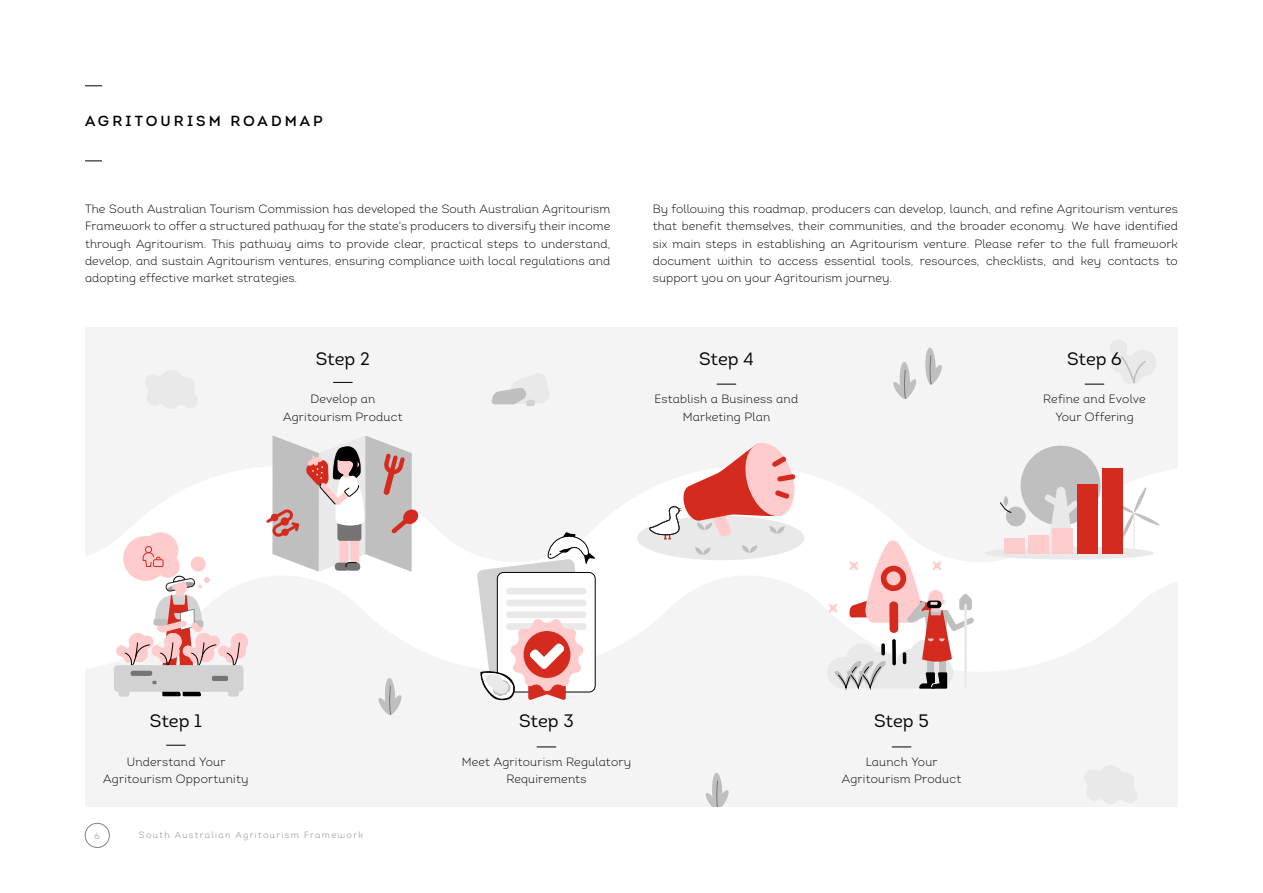
<style>
.page{position:relative;width:1263px;height:893px;background:#fff}
.page>*{position:absolute;margin:0;border:0;box-sizing:border-box;transform-origin:0 0}
.t1{font:18px "Adelaide Intro";color:#000}
.t2{font:600 14.7px "Adelaide Intro";letter-spacing:.21em;color:#000}
.t3{font:300 12px/17.2px "Adelaide Intro";letter-spacing:.015em;color:#000;text-align:center}
.t4{font:300 9px "Adelaide Intro";letter-spacing:.15em;color:#808285}
</style>
<div class="page">
<div style="left:85px;top:327px;width:1093px;height:480px;background:#f4f4f4"></div>
<svg style="left:385px;top:633px;width:92px;height:52px"></svg>
<svg style="left:322px;top:490px;width:327px;height:143px"></svg>
<svg style="left:477px;top:505px;width:232px;height:196px"></svg>
<svg style="left:709px;top:472px;width:203px;height:219px"></svg>
<svg style="left:85px;top:467px;width:237px;height:230px"></svg>
<svg style="left:974px;top:445px;width:204px;height:226px"></svg>
<svg style="left:116px;top:532px;width:132px;height:164px"></svg>
<div style="left:131px;top:671px;width:21px;height:5px;background:#777374;border-radius:2px"></div>
<svg style="left:266px;top:435px;width:152px;height:137px"></svg>
<div style="left:637px;top:516px;width:167px;height:44px;background:#e9e9e9;border-radius:50%"></div>
<svg style="left:695px;top:547px;width:16px;height:8px"></svg>
<svg style="left:742px;top:545px;width:15px;height:8px"></svg>
<svg style="left:649px;top:443px;width:149px;height:96px"></svg>
<div style="left:827px;top:657px;width:31px;height:31px;background:#e9e9e9;border-radius:50%"></div>
<svg style="left:828px;top:540px;width:146px;height:149px"></svg>
<svg style="left:477px;top:532px;width:118px;height:168px"></svg>
<div style="left:1006px;top:507px;width:20px;height:19px;background:#bfbfbf;border-radius:50%"></div>
<svg style="left:1000px;top:502px;width:12px;height:11px"></svg>
<div style="left:1003px;top:496px;width:5px;height:11px;background:#bfbfbf;border-radius:50%"></div>
<div style="left:985px;top:546px;width:169px;height:14px;background:#e9e9e9;border-radius:50%"></div>
<div style="left:1021px;top:446px;width:79px;height:79px;background:#bfbfbf;border-radius:50%"></div>
<svg style="left:1044px;top:487px;width:33px;height:66px"></svg>
<hr style="left:1133px;top:512px;width:1px;height:41px;background:#e9e9e9">
<svg style="left:1123px;top:487px;width:36px;height:52px"></svg>
<div style="left:1004px;top:539px;width:20px;height:15px;background:#ffccce"></div>
<div style="left:1028px;top:535px;width:20px;height:19px;background:#ffccce"></div>
<div style="left:1052px;top:528px;width:21px;height:26px;background:#ffccce"></div>
<div style="left:1077px;top:484px;width:21px;height:70px;background:#d52b1e"></div>
<div style="left:1102px;top:468px;width:21px;height:86px;background:#d52b1e"></div>
<div style="left:385px;top:678px;width:10px;height:37px;background:#bfbfbf;border-radius:50%"></div>
<svg style="left:378px;top:685px;width:24px;height:30px"></svg>
<svg style="left:491px;top:374px;width:58px;height:32px"></svg>
<svg style="left:145px;top:371px;width:53px;height:38px"></svg>
<svg style="left:705px;top:773px;width:24px;height:34px"></svg>
<svg style="left:899px;top:362px;width:11px;height:37px"></svg>
<svg style="left:893px;top:369px;width:24px;height:30px"></svg>
<svg style="left:925px;top:347px;width:11px;height:37px"></svg>
<svg style="left:928px;top:354px;width:14px;height:31px"></svg>
<svg style="left:1085px;top:766px;width:52px;height:38px"></svg>
<svg style="left:166px;top:745px;width:20px;height:1px"></svg>
<svg style="left:333px;top:382px;width:20px;height:1px"></svg>
<svg style="left:537px;top:747px;width:19px;height:1px"></svg>
<svg style="left:717px;top:384px;width:19px;height:1px"></svg>
<svg style="left:892px;top:747px;width:19px;height:1px"></svg>
<svg style="left:1085px;top:340px;width:71px;height:45px"></svg>
<svg style="left:85px;top:85px;width:17px;height:1px"></svg>
<svg style="left:85px;top:161px;width:17px;height:1px"></svg>
<div style="left:85px;top:823px;width:24px;height:25px;border:1px solid #808285;border-radius:50%"></div>
<p class="t2" style="left:85px;top:112px;width:239px">AGRITOURISM ROADMAP</p>
<p class="t3" style="left:85px;top:200px;width:527px;text-align:justify">The South Australian Tourism Commission has developed the South Australian Agritourism Framework to offer a structured pathway for the state's producers to diversify their income through Agritourism. This pathway aims to provide clear, practical steps to understand, develop, and sustain Agritourism ventures, ensuring compliance with local regulations and adopting effective market strategies.</p>
<p class="t3" style="left:653px;top:200px;width:527px;text-align:justify">By following this roadmap, producers can develop, launch, and refine Agritourism ventures that benefit themselves, their communities, and the broader economy. We have identified six main steps in establishing an Agritourism venture. Please refer to the full framework document within to access essential tools, resources, checklists, and key contacts to support you on your Agritourism journey.</p>
<h1 class="t1" style="left:316px;top:347px;width:55px">Step 2</h1>
<p class="t3" style="left:283px;top:391px;width:121px">Develop an<br>Agritourism Product</p>
<h1 class="t1" style="left:699px;top:347px;width:56px">Step 4</h1>
<p class="t3" style="left:655px;top:391px;width:145px">Establish a Business and<br>Marketing Plan</p>
<h1 class="t1" style="left:1067px;top:347px;width:56px">Step 6</h1>
<p class="t3" style="left:1043px;top:391px;width:104px">Refine and Evolve<br>Your Offering</p>
<h1 class="t1" style="left:150px;top:710px;width:53px">Step 1</h1>
<p class="t3" style="left:103px;top:753px;width:147px">Understand Your<br>Agritourism Opportunity</p>
<p class="t4" style="left:95px;top:830px;width:7px">6</p>
<p class="t4" style="left:139px;top:830px;width:226px">South Australian Agritourism Framework</p>
<h1 class="t1" style="left:519px;top:710px;width:56px">Step 3</h1>
<p class="t3" style="left:462px;top:753px;width:171px">Meet Agritourism Regulatory<br>Requirements</p>
<h1 class="t1" style="left:874px;top:710px;width:56px">Step 5</h1>
<p class="t3" style="left:842px;top:753px;width:121px">Launch Your<br>Agritourism Product</p>
</div>
